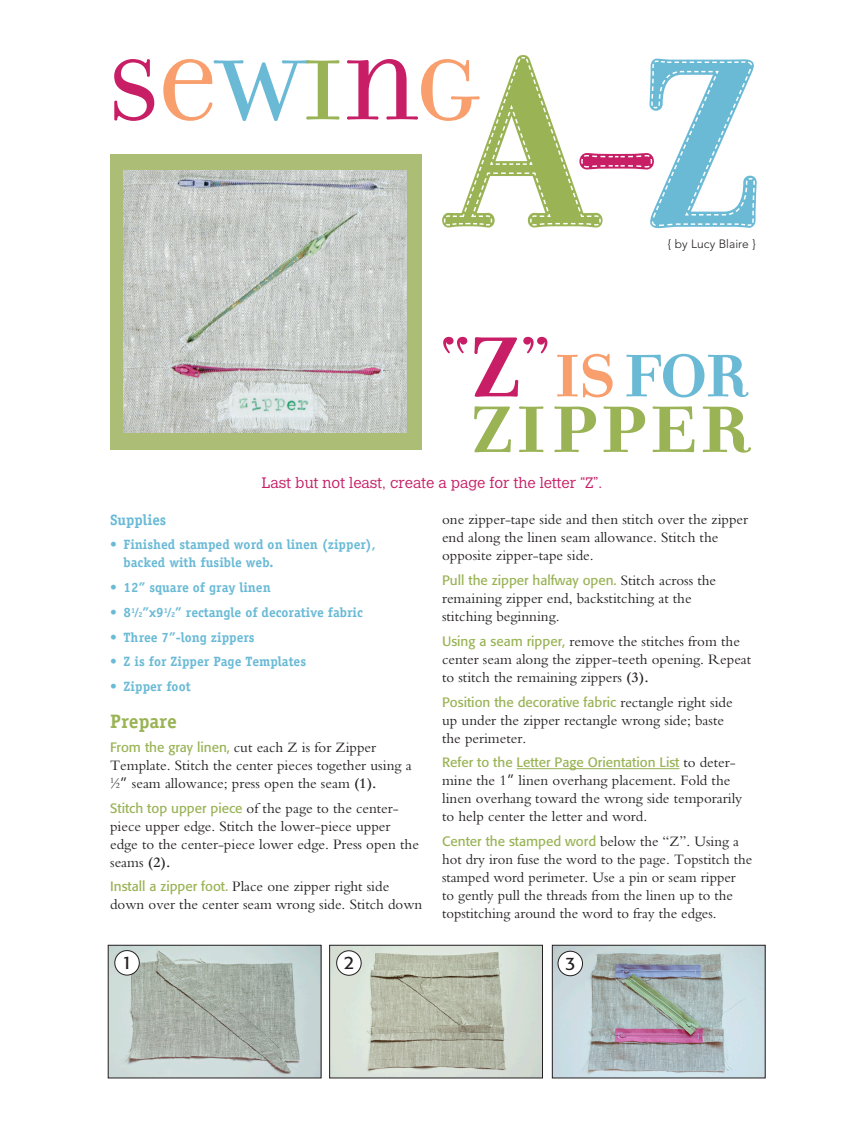
<style>
.page{position:relative;width:864px;height:1134px;background:#fff}
.page>*{position:absolute;margin:0;border:0;box-sizing:border-box;transform-origin:0 0}
.t1{font:91.65px "Filosofia Unicase";color:#c71e66;scale:1.07 1}
.t2{font:700 70.65px "Filosofia";letter-spacing:.04em;color:#99b355;scale:1.17 1}
.t3{font:700 64.65px "Filosofia";letter-spacing:-.02em;color:#6abad6;scale:1.07 1}
.HTB1{font:700 19.5px "Officina Serif";color:#99b355}
.t4{font:17.85px "Formata";color:#231f20}
.HTB1-2{font:15px/18px "Bembo";color:#231f20}
.Intro{font:300 15px "Calvert";color:#c71e66}
.HTB1-3{font:700 15px "Officina Serif";color:#6abad6}
.Supplies{font:700 13.5px/18px "Officina Serif";color:#6abad6}
.HTB1-4{font:13.5px "Formata";color:#99b355}
.A{font:300 12px "Avenir";color:#231f20}
.s1{color:#f89f6d}
.s2{color:#6abad6}
.s3{color:#99b355}
.s4{font-size:91.65px;color:#c71e66}
.s5{font-size:7.35px}
.s6{font-family:"Formata";font-size:13.5px;color:#99b355}
.s7{font-size:8.25px}
.s8{font-family:"Avenir"}
.s9{font-weight:600}
.s10{font-family:"Bembo";font-size:15px;color:#231f20}
</style>
<div class="page">
<hr style="left:517px;top:768px;width:163px;height:1px;background:#99b355">
<svg style="left:442px;top:55px;width:315px;height:174px"></svg>
<div style="left:110px;top:154px;width:312px;height:296px;background:#acbe75"></div>
<img style="left:123px;top:170px;width:284px;height:263px">
<img style="left:110px;top:947px;width:209px;height:129px">
<div style="left:108px;top:945px;width:213px;height:133px;border:1px solid #231f20"></div>
<div style="left:115px;top:951px;width:24px;height:24px;background:#fff;border-radius:50%"></div>
<div style="left:115px;top:950px;width:25px;height:25px;border:1px solid #231f20;border-radius:50%"></div>
<img style="left:331px;top:947px;width:210px;height:129px">
<div style="left:329px;top:945px;width:214px;height:133px;border:1px solid #231f20"></div>
<div style="left:337px;top:951px;width:24px;height:24px;background:#fff;border-radius:50%"></div>
<div style="left:336px;top:951px;width:25px;height:24px;border:1px solid #231f20;border-radius:50%"></div>
<img style="left:554px;top:947px;width:209px;height:129px">
<div style="left:552px;top:945px;width:213px;height:133px;border:1px solid #231f20"></div>
<div style="left:558px;top:951px;width:25px;height:25px;background:#fff;border-radius:50%"></div>
<div style="left:558px;top:951px;width:25px;height:25px;border:1px solid #231f20;border-radius:50%"></div>
<p class="t1" style="left:108px;top:36px;width:348px">S<span class="s1">E</span><span class="s2">W</span><span class="s3">I</span>N<span class="s1">G</span></p>
<p class="A" style="left:668px;top:237px;width:90px">{ by Lucy Blaire }</p>
<p class="t3" style="left:438px;top:337px;width:290px"><sup>“</sup><span class="s4">Z</span><sup>”</sup><span class="s1">IS</span>FOR</p>
<p class="t2" style="left:473px;top:387px;width:238px">ZIPPER</p>
<p class="Intro" style="left:262px;top:474px;width:342px">Last but not least, create a page for the letter “Z”.</p>
<p class="HTB1-3" style="left:110px;top:510px;width:58px">Supplies</p>
<p class="Supplies" style="left:124px;top:536px;width:254px;text-indent:-14px">• Finished stamped word on linen (zipper), backed with fusible web.</p>
<p class="Supplies" style="left:110px;top:578px;width:162px">• 12” square of gray linen</p>
<p class="Supplies" style="left:110px;top:603px;width:254px">• 8<sup>1</sup>⁄<span class="s5">2</span>”x9<sup>1</sup>⁄<span class="s5">2</span>” rectangle of decorative fabric</p>
<p class="Supplies" style="left:110px;top:628px;width:146px">• Three 7”-long zippers</p>
<p class="Supplies" style="left:110px;top:653px;width:198px">• Z is for Zipper Page Templates</p>
<p class="Supplies" style="left:110px;top:677px;width:82px">• Zipper foot</p>
<p class="HTB1" style="left:110px;top:709px;width:68px">Prepare</p>
<p class="HTB1-2" style="left:110px;top:738px;width:303px"><span class="s6">From the gray linen,</span> cut each Z is for Zipper<br>Template. Stitch the center pieces together using a<br><sup>1</sup>⁄<span class="s7">2</span><span class="s8">”</span> seam allowance; press open the seam <span class="s9">(1).</span></p>
<p class="HTB1-2" style="left:110px;top:799px;width:310px"><span class="s6">Stitch top upper piece</span> of the page to the center&shy;piece upper edge. Stitch the lower-piece upper edge to the center-piece lower edge. Press open the seams <span class="s9">(2).</span></p>
<p class="HTB1-2" style="left:110px;top:877px;width:314px"><span class="s6">Install a zipper foot.</span> Place one zipper right side down over the center seam wrong side. Stitch down</p>
<p class="HTB1-2" style="left:442px;top:510px;width:308px">one zipper-tape side and then stitch over the zipper end along the linen seam allowance. Stitch the opposite zipper-tape side.</p>
<p class="HTB1-4" style="left:442px;top:572px;width:276px">Pull the zipper halfway open. <span class="s10">Stitch across the</span></p>
<p class="HTB1-2" style="left:442px;top:589px;width:251px">remaining zipper end, backstitching at the stitching beginning.</p>
<p class="HTB1-2" style="left:442px;top:632px;width:311px"><span class="s6">Using a seam ripper,</span> remove the stitches from the center seam along the zipper-teeth opening. Repeat to stitch the remaining zippers <span class="s9">(3).</span></p>
<p class="HTB1-4" style="left:442px;top:694px;width:292px">Position the decorative fabric <span class="s10">rectangle right side</span></p>
<p class="HTB1-2" style="left:442px;top:711px;width:283px">up under the zipper rectangle wrong side; baste the perimeter.</p>
<p class="HTB1-4" style="left:442px;top:754px;width:295px">Refer to the Letter Page Orientation List <span class="s10">to deter-</span></p>
<p class="HTB1-2" style="left:442px;top:771px;width:302px">mine the 1<span class="s8">”</span> linen overhang placement. Fold the linen overhang toward the wrong side temporarily to help center the letter and word.</p>
<p class="HTB1-4" style="left:442px;top:833px;width:298px">Center the stamped word <span class="s10">below the “Z”. Using a</span></p>
<p class="HTB1-2" style="left:442px;top:850px;width:312px">hot dry iron fuse the word to the page. Topstitch the stamped word perimeter. Use a pin or seam ripper<br>to gently pull the threads from the linen up to the topstitching around the word to fray the edges.</p>
<p class="t4" style="left:122px;top:952px;width:12px">1</p>
<p class="t4" style="left:344px;top:952px;width:12px">2</p>
<p class="t4" style="left:565px;top:952px;width:12px">3</p>
</div>
